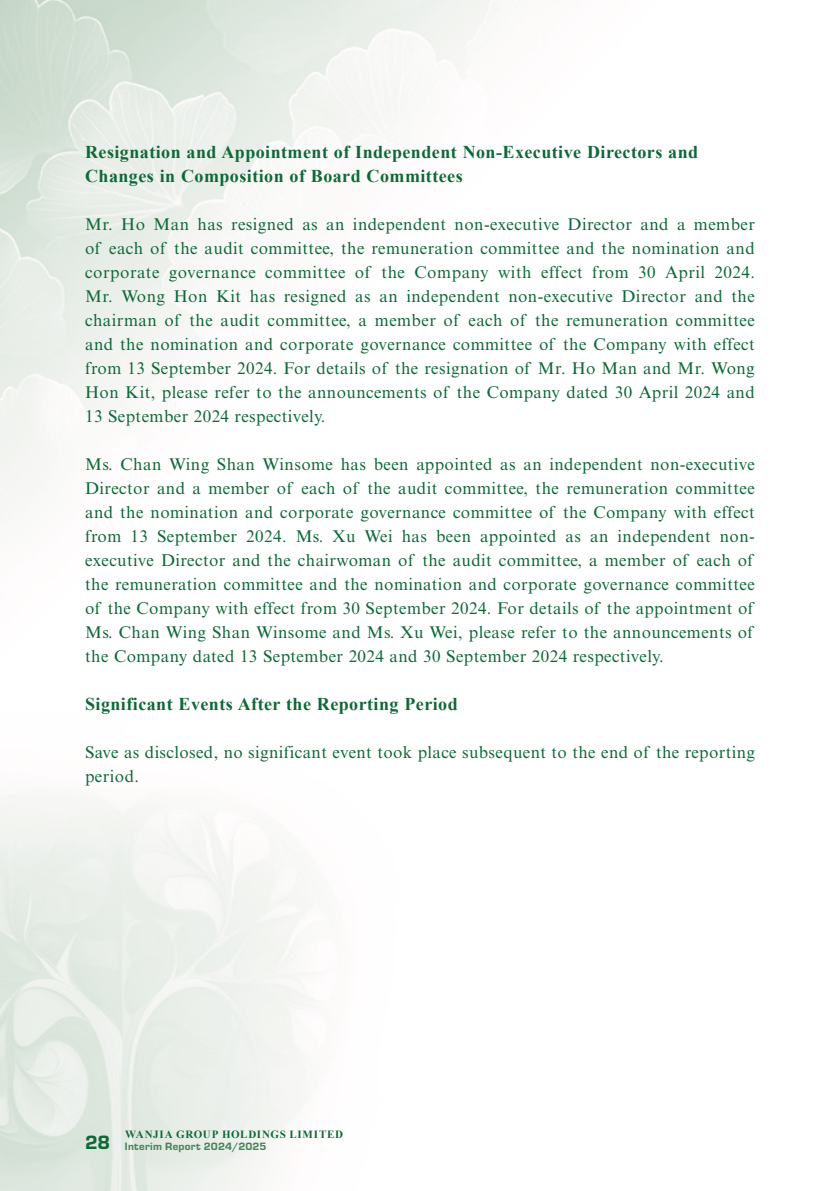
<style>
.page{position:relative;width:840px;height:1191px;background:#fff}
.page>*{position:absolute;margin:0;border:0;box-sizing:border-box;transform-origin:0 0}
.t1{font:20px "Eurostile Hea";color:#0f6838}
.Heading_2{font:700 18px/24px "Times New Roman";letter-spacing:.025em;color:#0f6838}
.Body_Text{font:17px/24px "Times New Roman MT Std";letter-spacing:.025em;color:#0f6838;text-align:justify}
.t2{font:700 11px "Times New Roman";letter-spacing:.065em;color:#0f6838}
.t3{font:11px "Eurostile Hea";letter-spacing:.025em;color:#49855c}
</style>
<div class="page">
<p class="Heading_2" style="left:85px;top:139px;width:614px">Resignation and Appointment of Independent Non-Executive Directors and<br>Changes in Composition of Board Committees</p>
<p class="Body_Text" style="left:85px;top:212px;width:671px">Mr. Ho Man has resigned as an independent non-executive Director and a member of each of the audit committee, the remuneration committee and the nomination and corporate governance committee of the Company with effect from 30 April 2024.<br>Mr. Wong Hon Kit has resigned as an independent non-executive Director and the chairman of the audit committee, a member of each of the remuneration committee and the nomination and corporate governance committee of the Company with effect from 13 September 2024. For details of the resignation of Mr. Ho Man and Mr. Wong Hon Kit, please refer to the announcements of the Company dated 30 April 2024 and 13 September 2024 respectively.</p>
<p class="Body_Text" style="left:85px;top:452px;width:671px">Ms. Chan Wing Shan Winsome has been appointed as an independent non-executive Director and a member of each of the audit committee, the remuneration committee and the nomination and corporate governance committee of the Company with effect from 13 September 2024. Ms. Xu Wei has been appointed as an independent non&shy;executive Director and the chairwoman of the audit committee, a member of each of the remuneration committee and the nomination and corporate governance committee of the Company with effect from 30 September 2024. For details of the appointment of Ms. Chan Wing Shan Winsome and Ms. Xu Wei, please refer to the announcements of the Company dated 13 September 2024 and 30 September 2024 respectively.</p>
<p class="Heading_2" style="left:85px;top:691px;width:374px">Significant Events After the Reporting Period</p>
<p class="Body_Text" style="left:85px;top:740px;width:671px">Save as disclosed, no significant event took place subsequent to the end of the reporting period.</p>
<p class="t1" style="left:85px;top:1128px;width:27px">28</p>
<p class="t2" style="left:125px;top:1126px;width:219px">WANJIA GROUP HOLDINGS LIMITED</p>
<p class="t3" style="left:125px;top:1138px;width:143px">Interim Report 2024/2025</p>
</div>
